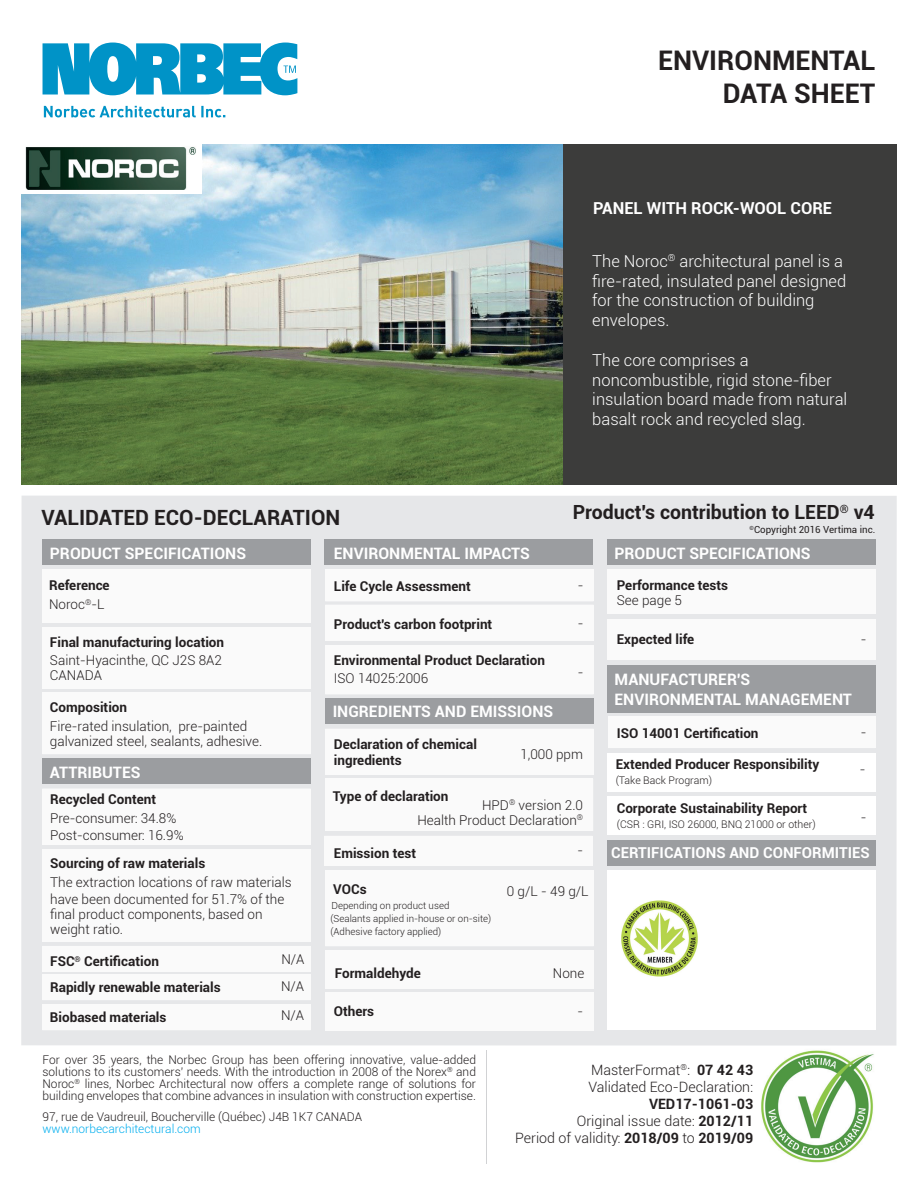
<style>
.page{position:relative;width:918px;height:1188px;background:#fff}
.page>*{position:absolute;margin:0;border:0;box-sizing:border-box;transform-origin:0 0}
.t1{font:700 27px/32.4px "Roboto";color:#231f20;text-align:right}
.t2{font:700 21px "Roboto";color:#231f20}
.t3{font:700 19.5px "Roboto";color:#231f20}
.t4{font:300 16.5px/19.8px "Roboto";color:#fff}
.t5{font:700 16.5px "Roboto";color:#fff}
.t6{font:700 15.75px/19.8px "Roboto";color:#fff}
.t7{font:700 15px "Roboto";color:#fff}
.t8{font:300 14.25px/17.1px "Roboto";color:#231f20}
.t9{font:700 13.5px/19.2px "Roboto";color:#231f20}
.t10{font:300 13.5px/15px "Roboto";color:#231f20}
.t11{font:300 12px/12px "Roboto";color:#231f20;text-align:justify}
.t12{font:300 12px "Roboto";color:#00aeef}
.t13{font:300 10.5px "Roboto";color:#231f20}
.t14{font:300 9.75px/12.8px "Roboto";color:#231f20}
.t15{font:9.75px "Roboto";color:#231f20}
.s1{font-weight:300}
.s2{font-weight:700}
</style>
<div class="page">
<img style="left:21px;top:144px;width:543px;height:341px">
<div style="left:21px;top:496px;width:876px;height:550px;background:#e6e7e9"></div>
<div style="left:608px;top:717px;width:267px;height:31px;background:#fafafa"></div>
<div style="left:564px;top:144px;width:333px;height:341px;background:#3c3c3b"></div>
<hr style="left:486px;top:1050px;width:1px;height:114px;background:#d1d2d4">
<div style="left:42px;top:539px;width:269px;height:26px;background:#9b9da0"></div>
<div style="left:42px;top:758px;width:269px;height:26px;background:#9b9da0"></div>
<div style="left:325px;top:698px;width:269px;height:26px;background:#9b9da0"></div>
<div style="left:607px;top:665px;width:268px;height:48px;background:#9b9da0"></div>
<div style="left:325px;top:539px;width:268px;height:26px;background:#9b9da0"></div>
<div style="left:607px;top:539px;width:268px;height:26px;background:#9b9da0"></div>
<div style="left:42px;top:570px;width:269px;height:53px;background:#fafafa"></div>
<div style="left:42px;top:789px;width:269px;height:56px;background:#fafafa"></div>
<div style="left:325px;top:570px;width:269px;height:31px;background:#fafafa"></div>
<div style="left:325px;top:605px;width:269px;height:36px;background:#fafafa"></div>
<div style="left:325px;top:645px;width:269px;height:49px;background:#fafafa"></div>
<div style="left:325px;top:729px;width:269px;height:46px;background:#fafafa"></div>
<div style="left:324px;top:836px;width:269px;height:30px;background:#fafafa"></div>
<div style="left:325px;top:870px;width:269px;height:76px;background:#fafafa"></div>
<div style="left:325px;top:951px;width:269px;height:38px;background:#fafafa"></div>
<div style="left:325px;top:992px;width:269px;height:38px;background:#fafafa"></div>
<div style="left:43px;top:849px;width:268px;height:93px;background:#fafafa"></div>
<div style="left:42px;top:946px;width:269px;height:25px;background:#fafafa"></div>
<div style="left:607px;top:570px;width:268px;height:44px;background:#fafafa"></div>
<div style="left:42px;top:975px;width:269px;height:25px;background:#fafafa"></div>
<div style="left:607px;top:619px;width:268px;height:41px;background:#fafafa"></div>
<div style="left:42px;top:1005px;width:269px;height:25px;background:#fafafa"></div>
<div style="left:325px;top:779px;width:268px;height:52px;background:#fafafa"></div>
<div style="left:42px;top:627px;width:269px;height:62px;background:#fafafa"></div>
<div style="left:42px;top:692px;width:269px;height:62px;background:#fafafa"></div>
<img style="left:21px;top:144px;width:181px;height:49px">
<svg style="left:43px;top:43px;width:254px;height:52px;background:#2ca5d0"></svg>
<svg style="left:44px;top:106px;width:181px;height:11px"></svg>
<div style="left:607px;top:840px;width:268px;height:26px;background:#9b9da0"></div>
<img style="left:761px;top:1050px;width:113px;height:113px">
<div style="left:607px;top:797px;width:268px;height:38px;background:#fff"></div>
<div style="left:607px;top:753px;width:268px;height:39px;background:#fff"></div>
<div style="left:607px;top:870px;width:268px;height:160px;background:#fff"></div>
<img style="left:621px;top:900px;width:77px;height:77px">
<h1 class="t1" style="left:658px;top:43px;width:219px">ENVIRONMENTAL<br>DATA SHEET</h1>
<p class="t5" style="left:593px;top:196px;width:240px">PANEL WITH ROCK-WOOL CORE</p>
<p class="t4" style="left:592px;top:250px;width:256px">The Noroc<sup>®</sup> architectural panel is a fire-rated, insulated panel designed for the construction of building envelopes.</p>
<p class="t4" style="left:592px;top:349px;width:257px">The core comprises a noncombustible, rigid stone-fiber insulation board made from natural basalt rock and recycled slag.</p>
<h3 class="t3" style="left:573px;top:499px;width:304px">Product's contribution to LEED<sup>®</sup> v4</h3>
<h2 class="t2" style="left:41px;top:503px;width:300px">VALIDATED ECO-DECLARATION</h2>
<p class="t6" style="left:50px;top:543px;width:198px">PRODUCT SPECIFICATIONS</p>
<p class="t15" style="left:750px;top:523px;width:127px"><sup>©</sup>Copyright 2016 Vertima inc.</p>
<p class="t6" style="left:334px;top:543px;width:198px">ENVIRONMENTAL IMPACTS</p>
<p class="t6" style="left:615px;top:543px;width:198px">PRODUCT SPECIFICATIONS</p>
<p class="t9" style="left:49px;top:575px;width:62px">Reference<br><span class="s1">Noroc</span><sup>®</sup><span class="s1">-L</span></p>
<p class="t9" style="left:50px;top:633px;width:176px">Final manufacturing location</p>
<p class="t10" style="left:50px;top:653px;width:174px">Saint-Hyacinthe, QC J2S 8A2<br>CANADA</p>
<p class="t9" style="left:50px;top:697px;width:79px">Composition</p>
<p class="t10" style="left:50px;top:718px;width:214px">Fire-rated insulation, pre-painted galvanized steel, sealants, adhesive.</p>
<p class="t6" style="left:50px;top:762px;width:92px">ATTRIBUTES</p>
<p class="t9" style="left:50px;top:789px;width:107px">Recycled Content</p>
<p class="t10" style="left:50px;top:810px;width:135px;line-height:16.5px">Pre-consumer: 34.8%<br>Post-consumer: 16.9%</p>
<p class="t9" style="left:50px;top:853px;width:157px">Sourcing of raw materials</p>
<p class="t10" style="left:50px;top:874px;width:243px;line-height:16.5px">The extraction locations of raw materials have been documented for 51.7% of the</p>
<p class="t10" style="left:50px;top:906px;width:214px">final product components, based on weight ratio.</p>
<p class="t9" style="left:50px;top:948px;width:172px;line-height:25.7px">FSC<sup>®</sup> Certification<br>Rapidly renewable materials</p>
<p class="t10" style="left:281px;top:944px;width:25px;line-height:28.3px;text-align:justify">N/A N/A N/A</p>
<p class="t9" style="left:50px;top:1007px;width:118px">Biobased materials</p>
<p class="t9" style="left:334px;top:576px;width:139px">Life Cycle Assessment</p>
<p class="t9" style="left:334px;top:614px;width:160px">Product's carbon footprint</p>
<p class="t9" style="left:334px;top:650px;width:213px">Environmental Product Declaration</p>
<p class="t10" style="left:334px;top:670px;width:96px">ISO 14025:2006</p>
<p class="t6" style="left:333px;top:701px;width:222px">INGREDIENTS AND EMISSIONS</p>
<p class="t10" style="left:578px;top:578px;width:7px">-</p>
<p class="t10" style="left:578px;top:615px;width:7px">-</p>
<p class="t10" style="left:578px;top:665px;width:7px">-</p>
<p class="t9" style="left:334px;top:736px;width:145px;line-height:16.2px">Declaration of chemical ingredients</p>
<p class="t10" style="left:520px;top:746px;width:64px">1,000 ppm</p>
<p class="t9" style="left:333px;top:786px;width:117px">Type of declaration</p>
<p class="t10" style="left:417px;top:797px;width:167px;text-align:right">HPD<sup>®</sup> version 2.0<br>Health Product Declaration<sup>®</sup></p>
<p class="t9" style="left:334px;top:843px;width:84px">Emission test</p>
<p class="t10" style="left:577px;top:843px;width:7px">-</p>
<p class="t9" style="left:333px;top:879px;width:35px">VOCs</p>
<p class="t10" style="left:507px;top:883px;width:83px">0 g/L - 49 g/L</p>
<p class="t14" style="left:331px;top:899px;width:162px">Depending on product used<br>(Sealants applied in-house or on-site) (Adhesive factory applied)</p>
<p class="t9" style="left:335px;top:963px;width:88px">Formaldehyde</p>
<p class="t9" style="left:334px;top:1002px;width:42px">Others</p>
<p class="t10" style="left:553px;top:965px;width:33px">None</p>
<p class="t10" style="left:577px;top:1003px;width:7px">-</p>
<p class="t9" style="left:617px;top:575px;width:113px">Performance tests</p>
<p class="t10" style="left:617px;top:592px;width:67px">See page 5</p>
<p class="t9" style="left:617px;top:629px;width:79px">Expected life</p>
<p class="t10" style="left:861px;top:631px;width:7px">-</p>
<p class="t6" style="left:615px;top:669px;width:239px">MANUFACTURER'S<br>ENVIRONMENTAL MANAGEMENT</p>
<p class="t9" style="left:617px;top:723px;width:143px">ISO 14001 Certification</p>
<p class="t9" style="left:616px;top:754px;width:205px">Extended Producer Responsibility</p>
<p class="t13" style="left:616px;top:773px;width:98px">(Take Back Program)</p>
<p class="t9" style="left:617px;top:798px;width:192px">Corporate Sustainability Report</p>
<p class="t13" style="left:617px;top:817px;width:201px">(CSR : GRI, ISO 26000, BNQ 21000 or other)</p>
<p class="t10" style="left:861px;top:725px;width:7px">-</p>
<p class="t10" style="left:860px;top:761px;width:7px">-</p>
<p class="t10" style="left:861px;top:809px;width:7px">-</p>
<p class="t7" style="left:611px;top:842px;width:260px">CERTIFICATIONS AND CONFORMITIES</p>
<p class="t11" style="left:43px;top:1054px;width:435px">For over 35 years, the Norbec Group has been offering innovative, value-added solutions to its customers' needs. With the introduction in 2008 of the Norex<sup>®</sup> and Noroc<sup>®</sup> lines, Norbec Architectural now offers a complete range of solutions for building envelopes that combine advances in insulation with construction expertise.</p>
<p class="t11" style="left:43px;top:1110px;width:321px">97, rue de Vaudreuil, Boucherville (Québec) J4B 1K7 CANADA</p>
<p class="t12" style="left:43px;top:1120px;width:160px">www.norbecarchitectural.com</p>
<p class="t8" style="left:588px;top:1060px;width:166px">MasterFormat<sup>®</sup>: <span class="s2">07 42 43<br></span>Validated Eco-Declaration:</p>
<p class="t8" style="left:515px;top:1095px;width:240px;text-align:right"><span class="s2">VED17-1061-03<br></span>Original issue date: <span class="s2">2012/11<br></span>Period of validity: <span class="s2">2018/09</span> to <span class="s2">2019/09</span></p>
</div>
